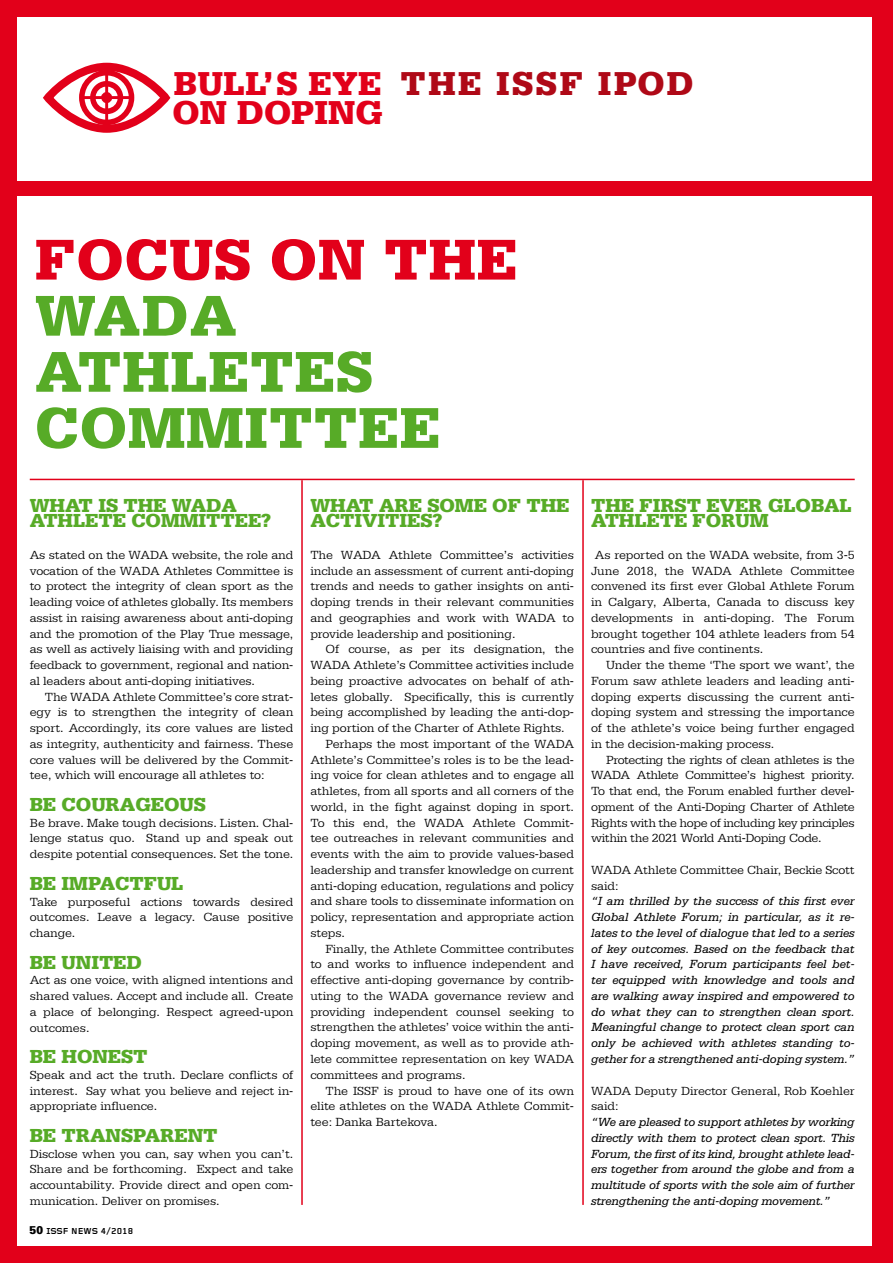
<style>
.page{position:relative;width:893px;height:1263px;background:#e2001a}
.page>*{position:absolute;margin:0;border:0;box-sizing:border-box;transform-origin:0 0}
.t1{font:900 60.75px/56.1px "Serifa";letter-spacing:.015em;color:#57ab27}
.t2{font:900 60.75px "Serifa";color:#e2001a}
.t3{font:900 34.95px/29.7px "Serifa";color:#e2001a}
.t4{font:900 34.95px "Serifa";color:#af0917}
.t5{font:900 19.95px/15.8px "Serifa";letter-spacing:-.005em;color:#57ab27}
.t6{font:12.45px/15.8px "Serifa ISSF";letter-spacing:-.005em;color:#000;text-align:justify}
.t7{font:italic 12.45px/15.8px "Serifa";letter-spacing:-.015em;color:#000;text-align:justify}
.t8{font:700 9px "Foundry Gridnik";color:#000}
.s1{font-family:"Serifa";font-weight:900;font-size:12px}
</style>
<div class="page">
<div style="left:17px;top:197px;width:855px;height:1049px;background:#fff"></div>
<div style="left:17px;top:17px;width:855px;height:164px;background:#fff"></div>
<svg style="left:79px;top:72px;width:55px;height:52px"></svg>
<div style="left:44px;top:63px;width:125px;height:70px;border:8px solid #e2001a;border-radius:50%"></div>
<hr style="left:582px;top:480px;width:2px;height:725px;background:#e2001a">
<hr style="left:301px;top:480px;width:2px;height:725px;background:#e2001a">
<hr style="left:30px;top:479px;width:825px;height:1px;background:#e2001a">
<h2 class="t3" style="left:173px;top:68px;width:209px">BULL’S EYE<br>ON DOPING</h2>
<h2 class="t4" style="left:401px;top:63px;width:292px">THE ISSF IPOD</h2>
<h1 class="t2" style="left:35px;top:224px;width:438px">FOCUS ON THE</h1>
<h1 class="t1" style="left:35px;top:286px;width:130px">WADA<br>ATHLE</h1>
<h1 class="t1" style="left:250px;top:342px;width:125px">TES</h1>
<h1 class="t1" style="left:35px;top:398px;width:92px">COMMI</h1>
<h1 class="t1" style="left:269px;top:398px;width:130px">TTEE</h1>
<h3 class="t5" style="left:30px;top:497px;width:243px">WHAT IS THE WADA<br>ATHLETE COMMITTEE?</h3>
<p class="t6" style="left:30px;top:547px;width:265px">As stated on the WADA website, the role and vocation of the WADA Athletes Committee is to protect the integrity of clean sport as the leading voice of athletes globally. Its members assist in raising awareness about anti-doping and the promotion of the Play True message, as well as actively liaising with and providing feedback to government, regional and nation&shy;al leaders about anti-doping initiatives.</p>
<p class="t6" style="left:30px;top:689px;width:265px;text-indent:15px">The WADA Athlete Committee’s core strat&shy;egy is to strengthen the integrity of clean sport. Accordingly, its core values are listed as integrity, authenticity and fairness. These core values will be delivered by the Commit&shy;tee, which will encourage all athletes to:</p>
<h3 class="t5" style="left:30px;top:796px;width:62px">BE COURAGEOU</h3>
<h3 class="t5" style="left:194px;top:796px;width:14px">S</h3>
<p class="t6" style="left:30px;top:815px;width:265px">Be brave. Make tough decisions. Listen. Chal&shy;lenge status quo. Stand up and speak out despite potential consequences. Set the tone.</p>
<h3 class="t5" style="left:30px;top:875px;width:47px">BE IMPA</h3>
<h3 class="t5" style="left:115px;top:875px;width:56px">CTFUL</h3>
<p class="t6" style="left:30px;top:893px;width:265px">Take purposeful actions towards desired outcomes. Leave a legacy. Cause positive change.</p>
<h3 class="t5" style="left:30px;top:954px;width:46px">BE UNI</h3>
<h3 class="t5" style="left:99px;top:954px;width:30px">TED</h3>
<p class="t6" style="left:30px;top:972px;width:265px">Act as one voice, with aligned intentions and shared values. Accept and include all. Create a place of belonging. Respect agreed-upon outcomes.</p>
<h3 class="t5" style="left:30px;top:1048px;width:48px">BE HONE</h3>
<h3 class="t5" style="left:121px;top:1048px;width:28px">ST</h3>
<p class="t6" style="left:30px;top:1067px;width:265px">Speak and act the truth. Declare conflicts of interest. Say what you believe and reject in&shy;appropriate influence.</p>
<h3 class="t5" style="left:30px;top:1127px;width:62px">BE TRAN</h3>
<h3 class="t5" style="left:121px;top:1127px;width:27px">SPAREN</h3>
<h3 class="t5" style="left:203px;top:1127px;width:16px">T</h3>
<p class="t6" style="left:30px;top:1145px;width:265px">Disclose when you can, say when you can’t.<br>Share and be forthcoming. Expect and take accountability. Provide direct and open com&shy;munication. Deliver on promises.</p>
<p class="t8" style="left:30px;top:1225px;width:105px"><span class="s1">50</span> ISS F N EWS 4/2018</p>
<h3 class="t5" style="left:310px;top:497px;width:260px">WHAT ARE SOME OF THE<br>ACTIVITIES?</h3>
<p class="t6" style="left:310px;top:547px;width:265px">The WADA Athlete Committee’s activities include an assessment of current anti-doping trends and needs to gather insights on anti&shy;doping trends in their relevant communities and geographies and work with WADA to provide leadership and positioning.</p>
<p class="t6" style="left:325px;top:641px;width:250px">Of course, as per its designation, the</p>
<p class="t6" style="left:310px;top:657px;width:265px">WADA Athlete’s Committee activities include</p>
<p class="t6" style="left:310px;top:673px;width:265px">being proactive advocates on behalf of ath-</p>
<p class="t6" style="left:310px;top:689px;width:265px">letes globally. Specifically, this is currently</p>
<p class="t6" style="left:310px;top:704px;width:265px">being accomplished by leading the anti-dop-</p>
<p class="t6" style="left:310px;top:720px;width:256px">ing portion of the Charter of Athlete Rights.</p>
<p class="t6" style="left:325px;top:736px;width:250px">Perhaps the most important of the WADA</p>
<p class="t6" style="left:310px;top:752px;width:265px">Athlete’s Committee’s roles is to be the lead-</p>
<p class="t6" style="left:310px;top:767px;width:265px">ing voice for clean athletes and to engage all</p>
<p class="t6" style="left:310px;top:783px;width:265px">athletes, from all sports and all corners of the</p>
<p class="t6" style="left:310px;top:799px;width:265px">world, in the fight against doping in sport.</p>
<p class="t6" style="left:310px;top:815px;width:265px">To this end, the WADA Athlete Commit-</p>
<p class="t6" style="left:310px;top:830px;width:265px">tee outreaches in relevant communities and</p>
<p class="t6" style="left:310px;top:846px;width:265px">events with the aim to provide values-based</p>
<p class="t6" style="left:310px;top:862px;width:265px">leadership and transfer knowledge on current</p>
<p class="t6" style="left:310px;top:878px;width:265px">anti-doping education, regulations and policy</p>
<p class="t6" style="left:310px;top:893px;width:265px">and share tools to disseminate information on</p>
<p class="t6" style="left:310px;top:909px;width:265px">policy, representation and appropriate action</p>
<p class="t6" style="left:310px;top:925px;width:36px">steps.</p>
<p class="t6" style="left:325px;top:941px;width:250px">Finally, the Athlete Committee contributes</p>
<p class="t6" style="left:310px;top:956px;width:265px">to and works to influence independent and</p>
<p class="t6" style="left:310px;top:972px;width:265px">effective anti-doping governance by contrib-</p>
<p class="t6" style="left:310px;top:988px;width:265px">uting to the WADA governance review and</p>
<p class="t6" style="left:310px;top:1004px;width:265px">providing independent counsel seeking to</p>
<p class="t6" style="left:310px;top:1019px;width:265px">strengthen the athletes’ voice within the anti-</p>
<p class="t6" style="left:310px;top:1035px;width:265px">doping movement, as well as to provide ath-</p>
<p class="t6" style="left:310px;top:1051px;width:265px">lete committee representation on key WADA</p>
<p class="t6" style="left:310px;top:1067px;width:157px">committees and programs.</p>
<p class="t6" style="left:325px;top:1082px;width:250px">The ISSF is proud to have one of its own</p>
<p class="t6" style="left:310px;top:1098px;width:265px">elite athletes on the WADA Athlete Commit-</p>
<p class="t6" style="left:310px;top:1114px;width:129px">tee: Danka Bartekova.</p>
<h3 class="t5" style="left:591px;top:497px;width:262px">THE FIRST EVER GLOBAL<br>ATHLETE FORUM</h3>
<p class="t6" style="left:591px;top:547px;width:265px;text-indent:4px">As reported on the WADA website, from 3-5<br>June 2018, the WADA Athlete Committee convened its first ever Global Athlete Forum in Calgary, Alberta, Canada to discuss key developments in anti-doping. The Forum brought together 104 athlete leaders from 54 countries and five continents.</p>
<p class="t6" style="left:591px;top:657px;width:265px;text-indent:15px">Under the theme ‘The sport we want’, the Forum saw athlete leaders and leading anti&shy;doping experts discussing the current anti&shy;doping system and stressing the importance of the athlete’s voice being further engaged in the decision-making process.</p>
<p class="t6" style="left:591px;top:752px;width:265px;text-indent:15px">Protecting the rights of clean athletes is the WADA Athlete Committee’s highest priority.<br>To that end, the Forum enabled further devel&shy;opment of the Anti-Doping Charter of Athlete Rights with the hope of including key principles within the 2021 World Anti-Doping Code.</p>
<p class="t6" style="left:591px;top:862px;width:265px">WADA Athlete Committee Chair, Beckie Scott said:</p>
<p class="t7" style="left:591px;top:893px;width:265px">“I am thrilled by the success of this first ever Global Athlete Forum; in particular, as it re&shy;lates to the level of dialogue that led to a series of key outcomes. Based on the feedback that I have received, Forum participants feel bet&shy;ter equipped with knowledge and tools and are walking away inspired and empowered to do what they can to strengthen clean sport.<br>Meaningful change to protect clean sport can only be achieved with athletes standing to&shy;gether for a strengthened anti-doping system.”</p>
<p class="t6" style="left:591px;top:1082px;width:265px">WADA Deputy Director General, Rob Koehler said:</p>
<p class="t7" style="left:591px;top:1114px;width:265px">“We are pleased to support athletes by working directly with them to protect clean sport. This Forum, the first of its kind, brought athlete lead&shy;ers together from around the globe and from a multitude of sports with the sole aim of further strengthening the anti-doping movement.”</p>
</div>
